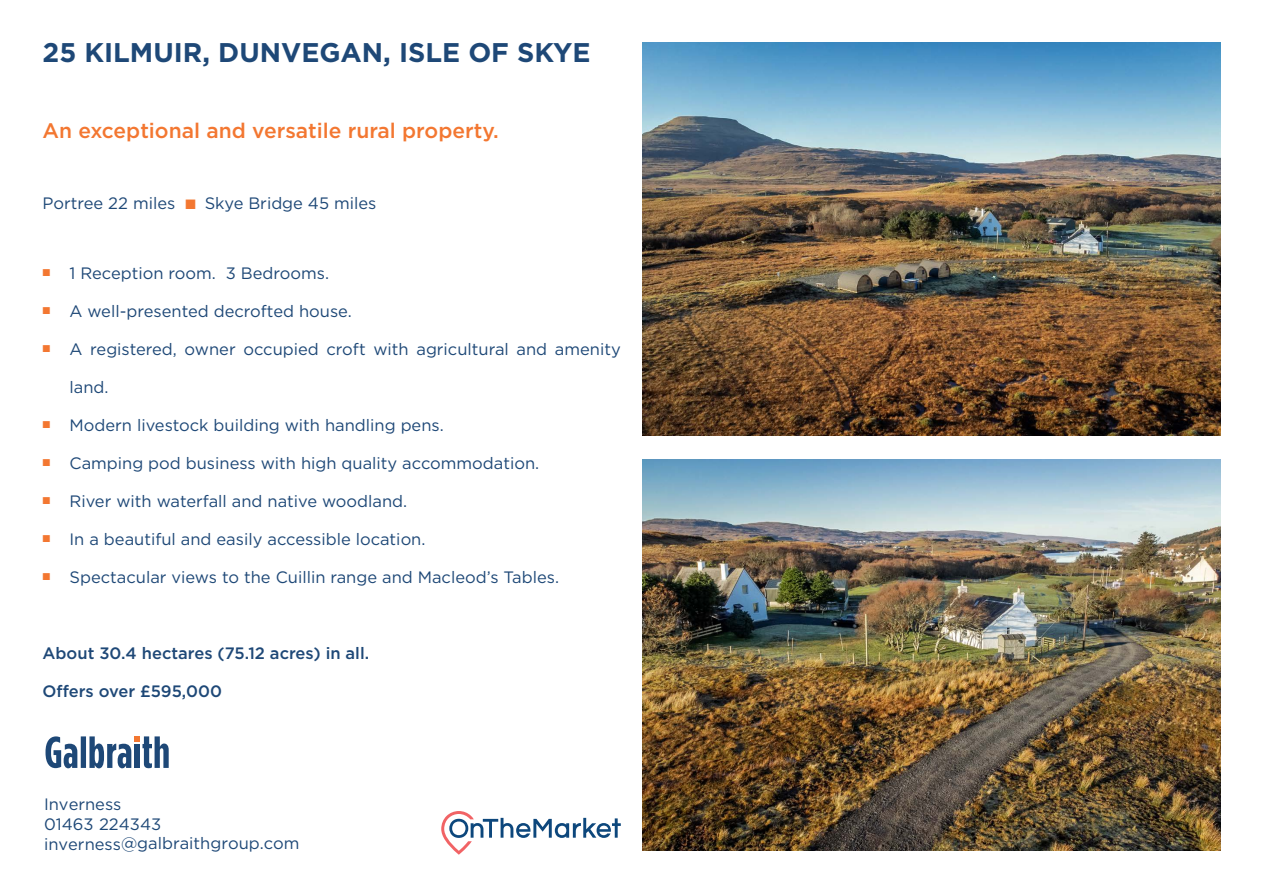
<style>
.page{position:relative;width:1263px;height:893px;background:#fff}
.page>*{position:absolute;margin:0;border:0;box-sizing:border-box;transform-origin:0 0}
.Page_3_Address{font:700 27px "Gotham HTF";color:#1e4877}
.t1{font:500 21px "Gotham HTF";color:#f37731}
.t2{font:16.5px "Gotham HTF";color:#1e4877}
.Bullets{font:500 16.5px "Gotham HTF";color:#1e4877}
.s1{font-family:"Proxima Nova";font-weight:300;color:#f37731}
</style>
<div class="page">
<svg style="left:46px;top:736px;width:123px;height:32px"></svg>
<div style="left:135px;top:744px;width:5px;height:24px;background:#1e4877"></div>
<img style="left:642px;top:42px;width:578px;height:394px">
<img style="left:642px;top:460px;width:578px;height:390px">
<svg style="left:441px;top:811px;width:180px;height:44px"></svg>
<p class="Page_3_Address" style="left:43px;top:37px;width:550px">25 KILMUIR, DUNVEGAN, ISLE OF SKYE</p>
<p class="t1" style="left:43px;top:119px;width:458px">An exceptional and versatile rural property.</p>
<p class="t2" style="left:43px;top:194px;width:335px">Portree 22 miles <span class="s1">■</span> Skye Bridge 45 miles</p>
<p class="t2" style="left:43px;top:264px;width:288px"><sup>■</sup> 1 Reception room. 3 Bedrooms.</p>
<p class="t2" style="left:43px;top:302px;width:311px"><sup>■</sup> A well-presented decrofted house.</p>
<p class="t2" style="left:43px;top:340px;width:580px"><sup>■</sup> A registered, owner occupied croft with agricultural and amenity</p>
<p class="t2" style="left:70px;top:378px;width:41px">land.</p>
<p class="t2" style="left:43px;top:416px;width:403px"><sup>■</sup> Modern livestock building with handling pens.</p>
<p class="t2" style="left:43px;top:454px;width:498px"><sup>■</sup> Camping pod business with high quality accommodation.</p>
<p class="t2" style="left:43px;top:492px;width:366px"><sup>■</sup> River with waterfall and native woodland.</p>
<p class="t2" style="left:43px;top:530px;width:384px"><sup>■</sup> In a beautiful and easily accessible location.</p>
<p class="t2" style="left:43px;top:568px;width:518px"><sup>■</sup> Spectacular views to the Cuillin range and Macleod’s Tables.</p>
<p class="Bullets" style="left:43px;top:644px;width:328px">About 30.4 hectares (75.12 acres) in all.</p>
<p class="Bullets" style="left:43px;top:682px;width:181px">Offers over £595,000</p>
<p class="t2" style="left:44px;top:795px;width:79px">Inverness</p>
<p class="t2" style="left:44px;top:815px;width:119px">01463 224343</p>
<p class="t2" style="left:44px;top:834px;width:257px">inverness@galbraithgroup.com</p>
</div>
